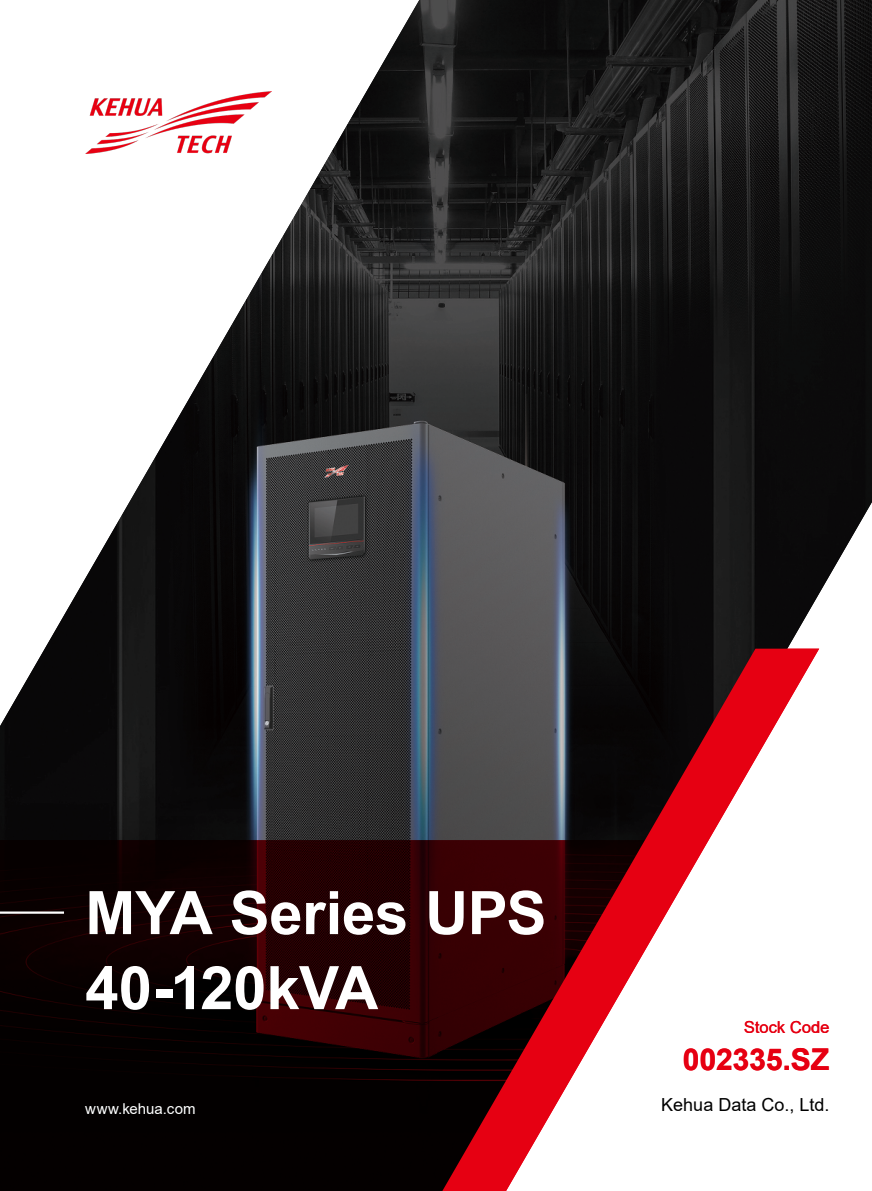
<style>
.page{position:relative;width:872px;height:1191px;background:#fff}
.page>*{position:absolute;margin:0;border:0;box-sizing:border-box;transform-origin:0 0}
.t1{font:700 60px/75px "Arial";color:#fff;text-align:center}
.t2{font:700 30px "Arial";letter-spacing:-.005em;color:#e60012}
.t3{font:18px "Arial";color:#000}
.t4{font:16.5px "Arial";letter-spacing:.005em;color:#e60012}
.t5{font:15px "Arial";color:#fff}
</style>
<div class="page">
<img style="left:0;top:0;width:872px;height:840px">
<svg style="left:0;top:840px;width:442px;height:351px;background:#0f0000"></svg>
<svg style="left:442px;top:648px;width:377px;height:543px"></svg>
<hr style="left:0;top:911px;width:64px;height:2px;background:#fff">
<img style="left:85px;top:91px;width:187px;height:63px">
<p class="t1" style="left:85px;top:876px;width:463px;text-align:left">MYA Series UPS<br>40-120kVA</p>
<p class="t1" style="left:85px;top:876px;width:375px">R33 Series<br>Modular UPS</p>
<p class="t4" style="left:744px;top:1015px;width:87px">Stock Code</p>
<p class="t2" style="left:683px;top:1038px;width:148px">002335.SZ</p>
<p class="t5" style="left:85px;top:1098px;width:111px">www.kehua.com</p>
<p class="t3" style="left:661px;top:1092px;width:170px">Kehua Data Co., Ltd.</p>
</div>
